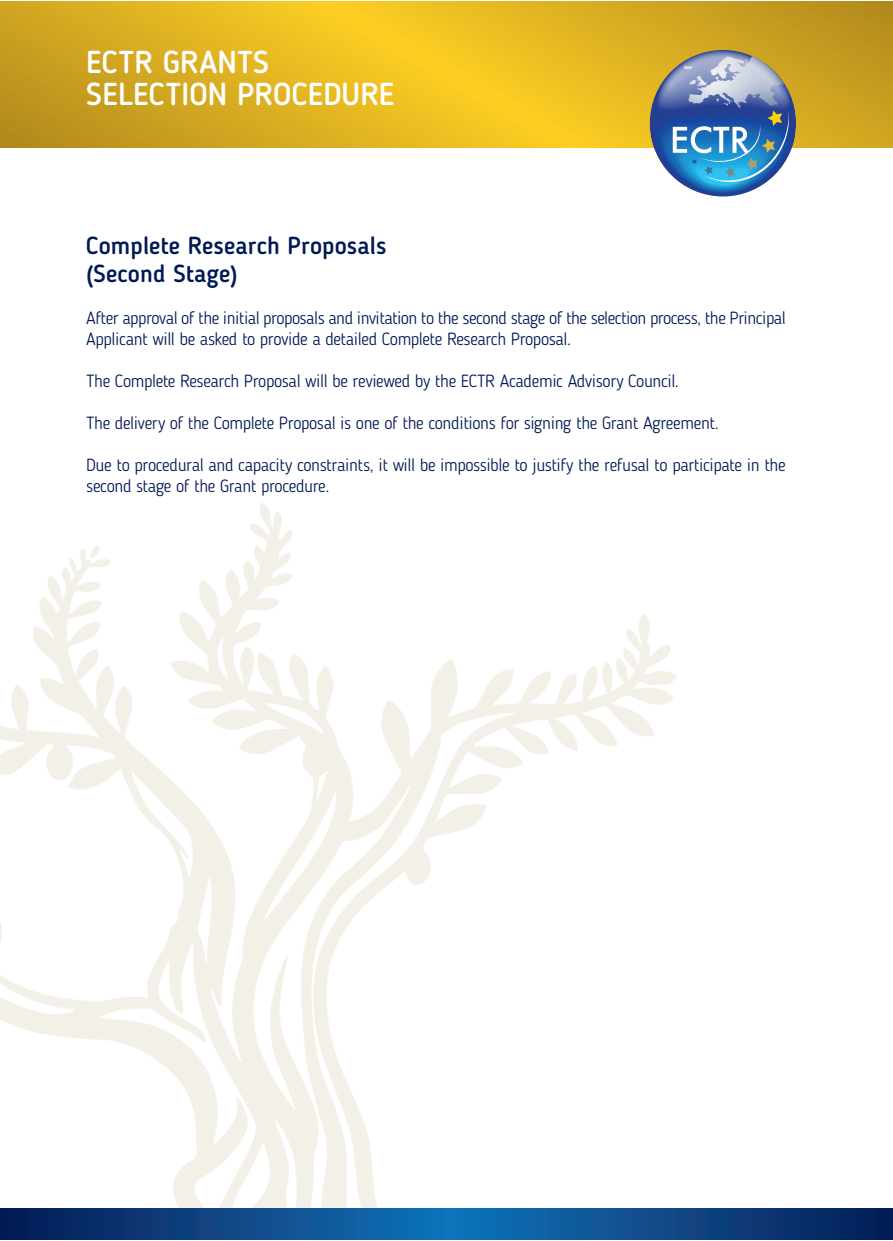
<style>
.page{position:relative;width:893px;height:1241px;background:#fff}
.page>*{position:absolute;margin:0;border:0;box-sizing:border-box;transform-origin:0 0}
.t1{font:500 31.5px/31.5px "Blogger Sans";letter-spacing:.005em;color:#fff}
.t2{font:500 24.5px/28px "Blogger Sans";letter-spacing:.005em;color:#001954}
.t3{font:300 17.5px/21px "Blogger Sans";letter-spacing:-.02em;color:#001954}
</style>
<div class="page">
<img style="left:1px;top:503px;width:676px;height:705px">
<svg style="left:1px;top:1208px;width:892px;height:31px;background:#0c4786"></svg>
<svg style="left:0;top:1px;width:893px;height:147px;background:#ddb121"></svg>
<svg style="left:651px;top:50px;width:144px;height:145px;background:#7595b1"></svg>
<h1 class="t1" style="left:86px;top:50px;width:310px">ECTR GRANTS<br>SELECTION PROCEDURE</h1>
<h2 class="t2" style="left:86px;top:234px;width:302px">Complete Research Proposals (Second Stage)</h2>
<p class="t3" style="left:86px;top:309px;width:701px">After approval of the initial proposals and invitation to the second stage of the selection process, the Principal<br>Applicant will be asked to provide a detailed Complete Research Proposal.</p>
<p class="t3" style="left:86px;top:372px;width:594px">The Complete Research Proposal will be reviewed by the ECTR Academic Advisory Council.</p>
<p class="t3" style="left:86px;top:414px;width:634px">The delivery of the Complete Proposal is one of the conditions for signing the Grant Agreement.</p>
<p class="t3" style="left:86px;top:456px;width:701px">Due to procedural and capacity constraints, it will be impossible to justify the refusal to participate in the second stage of the Grant procedure.</p>
</div>
